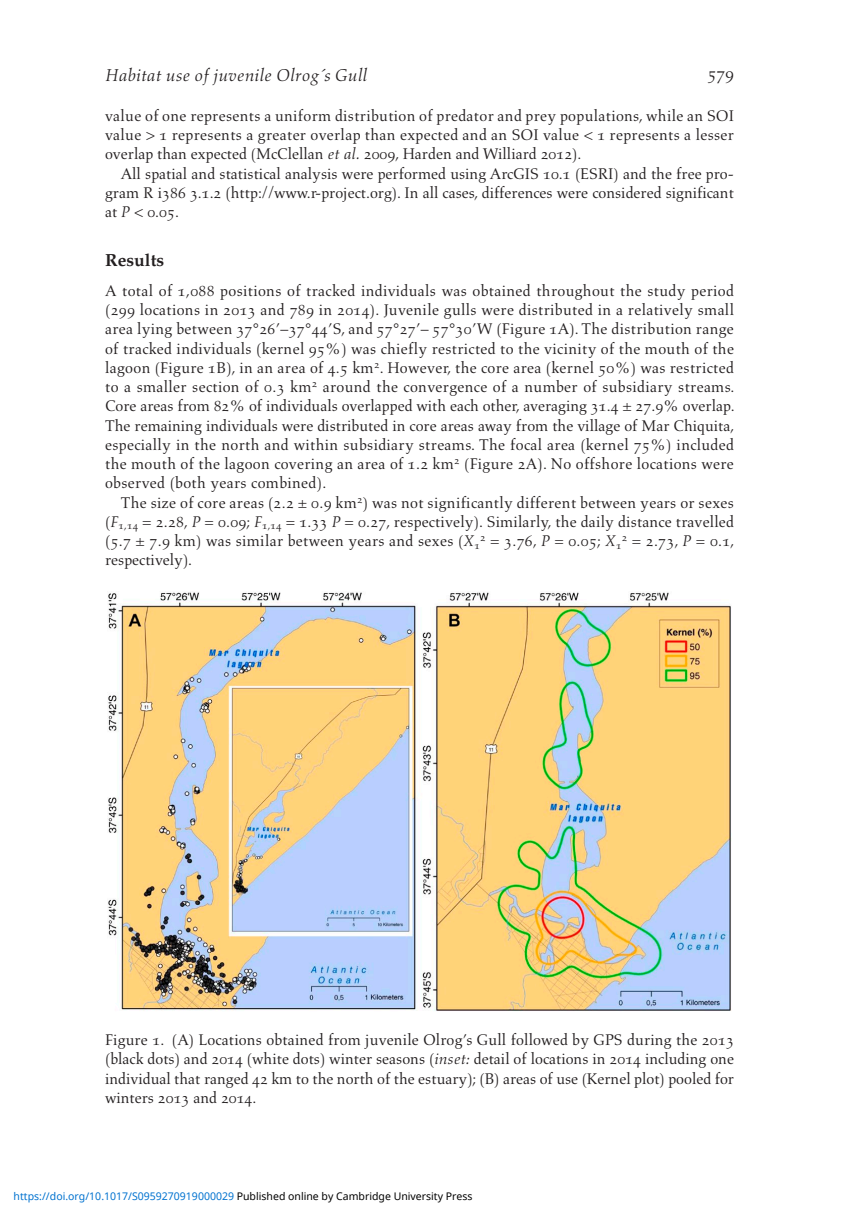
<style>
.page{position:relative;width:864px;height:1225px;background:#fff}
.page>*{position:absolute;margin:0;border:0;box-sizing:border-box;transform-origin:0 0}
.t1{font:italic 17.5px "Aldus";color:#231f20}
.t2{font:700 17.5px "Palatino";color:#231f20}
.t3{font:17.5px "Aldus Roman SC";color:#231f20}
.t4{font:15.75px/19.2px "Aldus";color:#231f20;text-align:justify}
.t5{font:10.5px "Noto Sans";color:#0172cf}
.s1{font-family:"Aldus Roman SC"}
.s2{font-style:italic}
.s3{color:#000}
</style>
<div class="page">
<img style="left:108px;top:592px;width:623px;height:419px">
<p class="t1" style="left:105px;top:65px;width:264px">Habitat use of juvenile Olrog´s Gull</p>
<p class="t3" style="left:707px;top:63px;width:28px">579</p>
<p class="t4" style="left:105px;top:106px;width:630px">value of one represents a uniform distribution of predator and prey populations, while an SOI value &gt; <span class="s1">1</span> represents a greater overlap than expected and an SOI value &lt; <span class="s1">1</span> represents a lesser overlap than expected (McClellan <span class="s2">et al.</span> <span class="s1">2009</span>, Harden and Williard <span class="s1">2012</span>).</p>
<p class="t4" style="left:105px;top:164px;width:630px;text-indent:16px">All spatial and statistical analysis were performed using ArcGIS <span class="s1">10</span>.<span class="s1">1</span> (ESRI) and the free pro&shy;gram R i<span class="s1">386 3</span>.<span class="s1">1</span>.<span class="s1">2</span> (http://www.r-project.org). In all cases, differences were considered significant at <span class="s2">P</span> &lt; <span class="s1">0</span>.<span class="s1">05</span>.</p>
<p class="t2" style="left:105px;top:250px;width:61px">Results</p>
<p class="t4" style="left:105px;top:281px;width:630px">A total of <span class="s1">1</span>,<span class="s1">088</span> positions of tracked individuals was obtained throughout the study period (<span class="s1">299</span> locations in <span class="s1">2013</span> and <span class="s1">789</span> in <span class="s1">2014</span>). Juvenile gulls were distributed in a relatively small area lying between <span class="s1">37</span>°<span class="s1">26</span>’–<span class="s1">37</span>°<span class="s1">44</span>’S, and <span class="s1">57</span>°<span class="s1">27</span>’– <span class="s1">57</span>°<span class="s1">30</span>’W (Figure <span class="s1">1</span>A). The distribution range of tracked individuals (kernel <span class="s1">95</span>%) was chiefly restricted to the vicinity of the mouth of the lagoon (Figure <span class="s1">1</span>B), in an area of <span class="s1">4</span>.<span class="s1">5</span> km<sup>2</sup>. However, the core area (kernel <span class="s1">50</span>%) was restricted to a smaller section of <span class="s1">0</span>.<span class="s1">3</span> km<sup>2</sup> around the convergence of a number of subsidiary streams.<br>Core areas from <span class="s1">82</span>% of individuals overlapped with each other, averaging <span class="s1">31</span>.<span class="s1">4</span> ± <span class="s1">27</span>.<span class="s1">9</span>% overlap.<br>The remaining individuals were distributed in core areas away from the village of Mar Chiquita, especially in the north and within subsidiary streams. The focal area (kernel <span class="s1">75</span>%) included the mouth of the lagoon covering an area of <span class="s1">1</span>.<span class="s1">2</span> km<sup>2</sup> (Figure <span class="s1">2</span>A). No offshore locations were observed (both years combined).</p>
<p class="t4" style="left:105px;top:493px;width:630px;text-indent:16px">The size of core areas (<span class="s1">2</span>.<span class="s1">2</span> ± <span class="s1">0</span>.<span class="s1">9</span> km<sup>2</sup>) was not significantly different between years or sexes (<span class="s2">F</span><sub>1</sub><sub>,</sub><sub>14</sub> = <span class="s1">2</span>.<span class="s1">28</span>, <span class="s2">P</span> = <span class="s1">0</span>.<span class="s1">09</span>; <span class="s2">F</span><sub>1</sub><sub>,</sub><sub>14</sub> = <span class="s1">1</span>.<span class="s1">33</span> <span class="s2">P</span> = <span class="s1">0</span>.<span class="s1">27</span>, respectively). Similarly, the daily distance travelled (<span class="s1">5</span>.<span class="s1">7</span> ± <span class="s1">7</span>.<span class="s1">9</span> km) was similar between years and sexes (<span class="s2">X</span><sub>1</sub><sup>2</sup> = <span class="s1">3</span>.<span class="s1">76</span>, <span class="s2">P</span> = <span class="s1">0</span>.<span class="s1">05</span>; <span class="s2">X</span><sub>1</sub><sup>2</sup> = <span class="s1">2</span>.<span class="s1">73</span>, <span class="s2">P</span> = <span class="s1">0</span>.<span class="s1">1</span>, respectively).</p>
<p class="t4" style="left:105px;top:1030px;width:630px">Figure <span class="s1">1</span>. (A) Locations obtained from juvenile Olrog’s Gull followed by GPS during the <span class="s1">2013 </span>(black dots) and <span class="s1">2014</span> (white dots) winter seasons (<span class="s2">inset:</span> detail of locations in <span class="s1">2014</span> including one individual that ranged <span class="s1">42</span> km to the north of the estuary); (B) areas of use (Kernel plot) pooled for winters <span class="s1">2013</span> and <span class="s1">2014</span>.</p>
<p class="t5" style="left:14px;top:1189px;width:460px">https://doi.org/10.1017/S0959270919000029 <span class="s3">Published online by Cambridge University Press</span></p>
</div>
